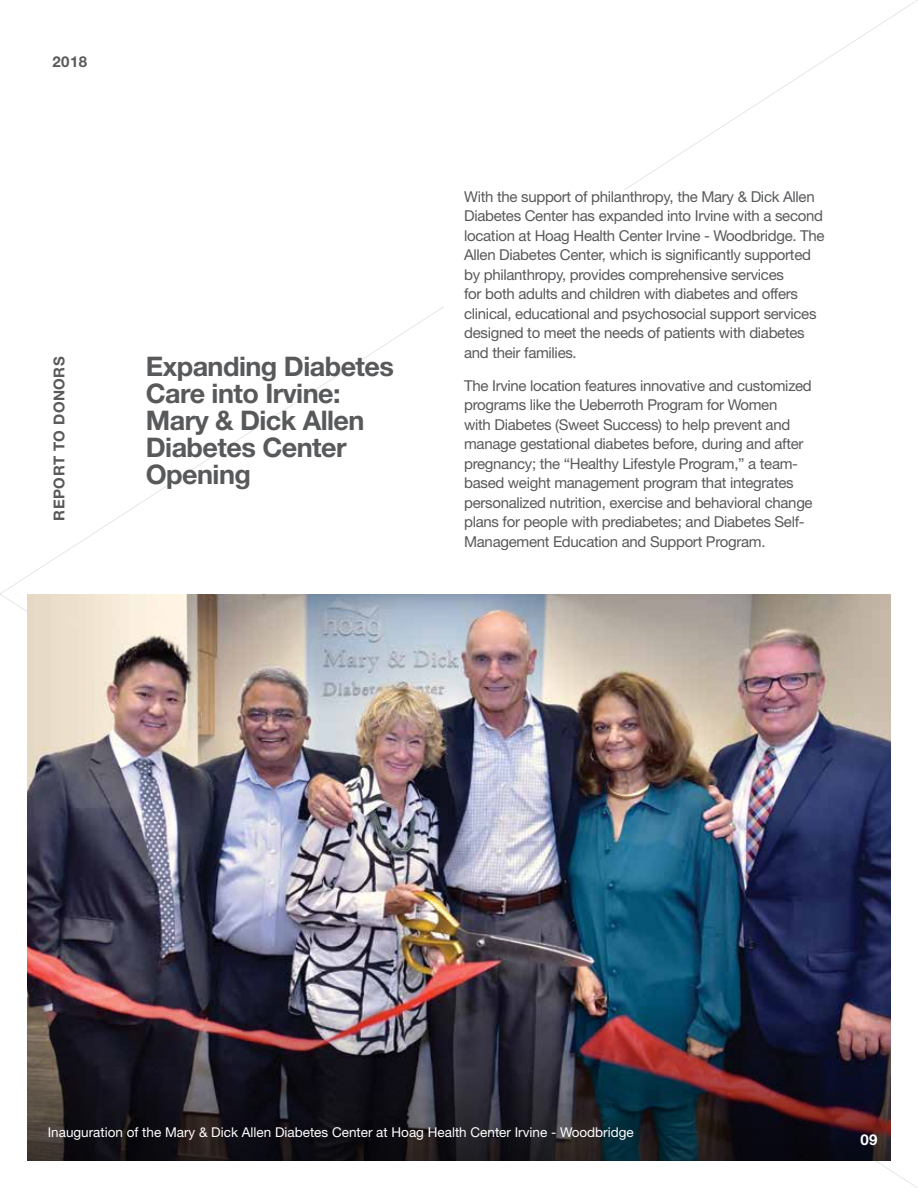
<style>
.page{position:relative;width:918px;height:1188px;background:#fff}
.page>*{position:absolute;margin:0;border:0;box-sizing:border-box;transform-origin:0 0}
.t1{font:700 27px/27px "Helvetica Neue LT Std";letter-spacing:-.02em;color:#58595b}
.t2{font:15px/19.5px "Helvetica Neue LT Std";letter-spacing:-.02em;color:#58595b}
.t3{font:700 15px "Helvetica Neue LT Std";letter-spacing:.03em;color:#58595b}
.t4{font:700 15px "Helvetica Neue LT Std";color:#fff}
.t5{font:13.5px "Helvetica Neue LT Std";color:#fff}
</style>
<div class="page">
<img style="left:27px;top:594px;width:864px;height:410px">
<img style="left:27px;top:1004px;width:864px;height:157px">
<p class="t3" style="left:52px;top:52px;width:36px">2018</p>
<p class="t3" style="left:50px;top:520px;width:166px;rotate:-90deg">REPORT TO DONORS</p>
<h1 class="t1" style="left:146px;top:352px;width:250px">Expanding Diabetes<br>Care into Irvine:<br>Mary &amp; Dick Allen<br>Diabetes Center<br>Opening</h1>
<p class="t2" style="left:464px;top:186px;width:362px">With the support of philanthropy, the Mary &amp; Dick Allen Diabetes Center has expanded into Irvine with a second location at Hoag Health Center Irvine - Woodbridge. The Allen Diabetes Center, which is significantly supported by philanthropy, provides comprehensive services<br>for both adults and children with diabetes and offers clinical, educational and psychosocial support services designed to meet the needs of patients with diabetes and their families.</p>
<p class="t2" style="left:464px;top:375px;width:350px">The Irvine location features innovative and customized programs like the Ueberroth Program for Women<br>with Diabetes (Sweet Success) to help prevent and manage gestational diabetes before, during and after pregnancy; the “Healthy Lifestyle Program,” a team&shy;based weight management program that integrates personalized nutrition, exercise and behavioral change plans for people with prediabetes; and Diabetes Self-Management Education and Support Program.</p>
<p class="t5" style="left:48px;top:1124px;width:588px">Inauguration of the Mary &amp; Dick Allen Diabetes Center at Hoag Health Center Irvine - Woodbridge</p>
<p class="t4" style="left:860px;top:1130px;width:19px">09</p>
</div>
